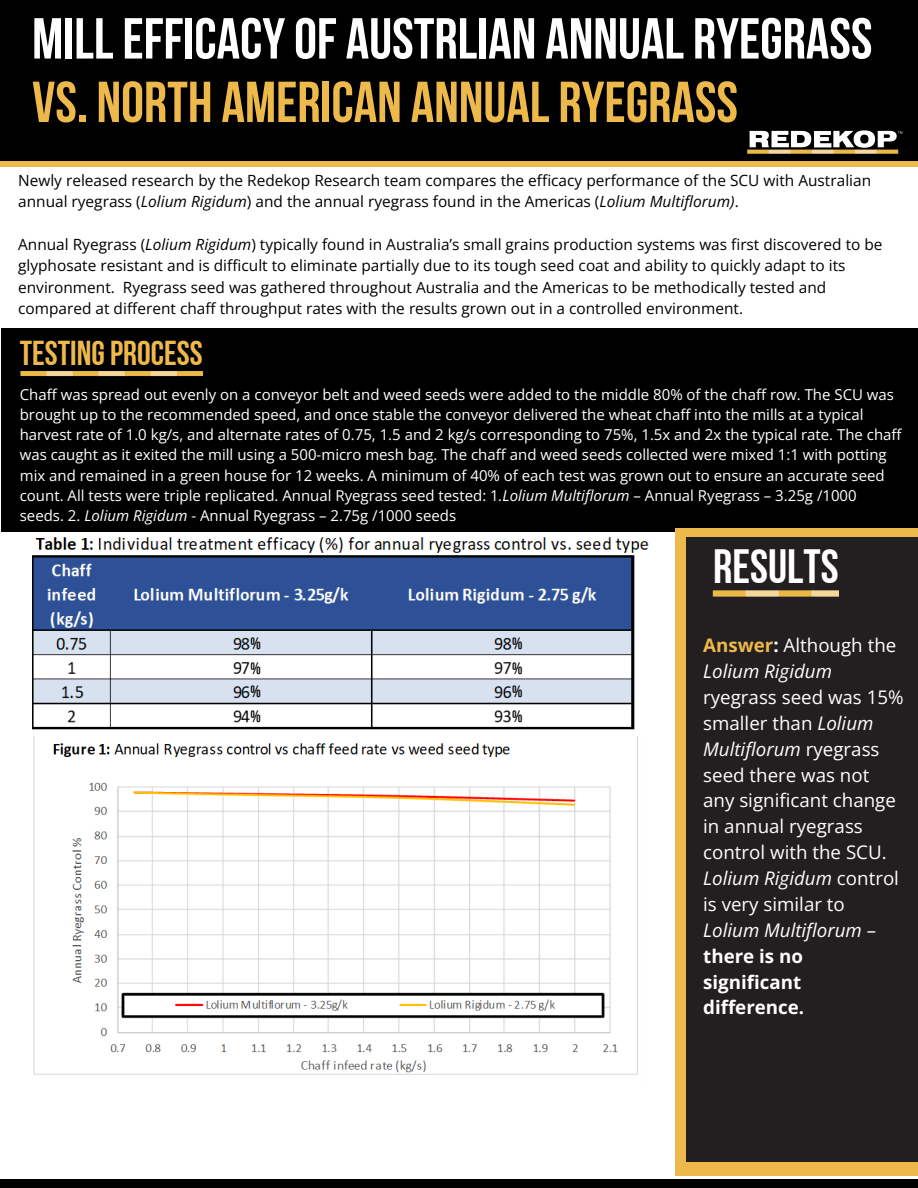
<style>
.page{position:relative;width:918px;height:1188px;background:#fff}
.page>*{position:absolute;margin:0;border:0;box-sizing:border-box;transform-origin:0 0}
.t1{font:57.6px "Bebas Neue Cyrillic";color:#fff}
.t2{font:57.6px "Bebas Neue Cyrillic";color:#eeb94b}
.t3{font:48px "Bebas Neue Cyrillic";color:#fff}
.t4{font:34.5px "Bebas Neue Cyrillic";color:#eeb94b}
.t5{font:18.75px/25.8px "Open Sans";color:#fff}
.t6{font:16.5px "Bebas Neue Cyrillic";color:#000}
.t7{font:15.45px/21.3px "Open Sans";color:#000}
.t8{font:15px/20.2px "Open Sans";color:#fff}
.s1{font-style:italic}
.s2{font-weight:700;color:#eeb94b}
.s3{font-weight:700}
</style>
<div class="page">
<div style="left:0;top:0;width:918px;height:161px;background:#000"></div>
<div style="left:0;top:161px;width:918px;height:6px;background:#eeb94b"></div>
<img style="left:747px;top:130px;width:156px;height:24px">
<div style="left:2px;top:328px;width:916px;height:204px;background:#000"></div>
<img style="left:20px;top:371px;width:184px;height:6px">
<div style="left:0;top:1180px;width:918px;height:8px;background:#000"></div>
<div style="left:676px;top:528px;width:242px;height:648px;background:#eeb94b"></div>
<div style="left:687px;top:537px;width:231px;height:625px;background:#231e20"></div>
<img style="left:712px;top:590px;width:126px;height:7px">
<img style="left:33px;top:736px;width:605px;height:339px">
<img style="left:32px;top:537px;width:617px;height:199px">
<h3 class="t1" style="left:32px;top:15px;width:842px">MILLEFFICACYOF AUSTRLIAN ANNUAL RYEGRASS</h3>
<p class="t2" style="left:32px;top:79px;width:707px">VS. NORTH AMERICAN ANNUAL RYEGRASS</p>
<p class="t7" style="left:18px;top:169px;width:854px">Newly released research by the Redekop Research team compares the efficacy performance of the SCU with Australian annual ryegrass (<span class="s1">Lolium Rigidum</span>) and the annual ryegrass found in the Americas (<span class="s1">Lolium Multiflorum)</span>.</p>
<p class="t7" style="left:18px;top:233px;width:866px">Annual Ryegrass (<span class="s1">Lolium Rigidum</span>) typically found in Australia’s small grains production systems was first discovered to be glyphosate resistant and is difficult to eliminate partially due to its tough seed coat and ability to quickly adapt to its environment. Ryegrass seed was gathered throughout Australia and the Americas to be methodically tested and compared at different chaff throughput rates with the results grown out in a controlled environment.</p>
<h1 class="t4" style="left:20px;top:339px;width:184px">TESTINGPROCESS</h1>
<p class="t8" style="left:20px;top:384px;width:883px">Chaff was spread out evenly on a conveyor belt and weed seeds were added to the middle 80% of the chaff row. The SCU was brought up to the recommended speed, and once stable the conveyor delivered the wheat chaff into the mills at a typical harvest rate of 1.0 kg/s, and alternate rates of 0.75, 1.5 and 2 kg/s corresponding to 75%, 1.5x and 2x the typical rate. The chaff was caught as it exited the mill using a 500-micro mesh bag. The chaff and weed seeds collected were mixed 1:1 with potting mix and remained in a green house for 12 weeks. A minimum of 40% of each test was grown out to ensure an accurate seed count. All tests were triple replicated. Annual Ryegrass seed tested: 1<span class="s1">.Lolium Multiflorum</span> – Annual Ryegrass – 3.25g /1000 seeds. 2. <span class="s1">Lolium Rigidum</span> - Annual Ryegrass – 2.75g /1000 seeds</p>
<h2 class="t6" style="left:250px;top:637px;width:12px">%</h2>
<p class="t6" style="left:250px;top:662px;width:12px">%</p>
<h4 class="t6" style="left:250px;top:685px;width:12px">%</h4>
<p class="t6" style="left:250px;top:710px;width:12px">%</p>
<p class="t6" style="left:512px;top:637px;width:12px">%</p>
<p class="t6" style="left:512px;top:662px;width:12px">%</p>
<p class="t6" style="left:512px;top:685px;width:12px">%</p>
<p class="t6" style="left:512px;top:710px;width:12px">%</p>
<h1 class="t3" style="left:713px;top:547px;width:127px">RESULTS</h1>
<p class="t5" style="left:703px;top:632px;width:202px"><span class="s2">Answer</span><span class="s3">:</span> Although the<br><span class="s1">Lolium Rigidum </span>ryegrass seed was 15% smaller than <span class="s1">Lolium<br>Multiflorum</span> ryegrass seed there was not any significant change in annual ryegrass control with the SCU.<br><span class="s1">Lolium Rigidum</span> control is very similar to<br><span class="s1">Lolium Multiflorum</span> – <span class="s3">there is no significant difference.</span></p>
</div>
